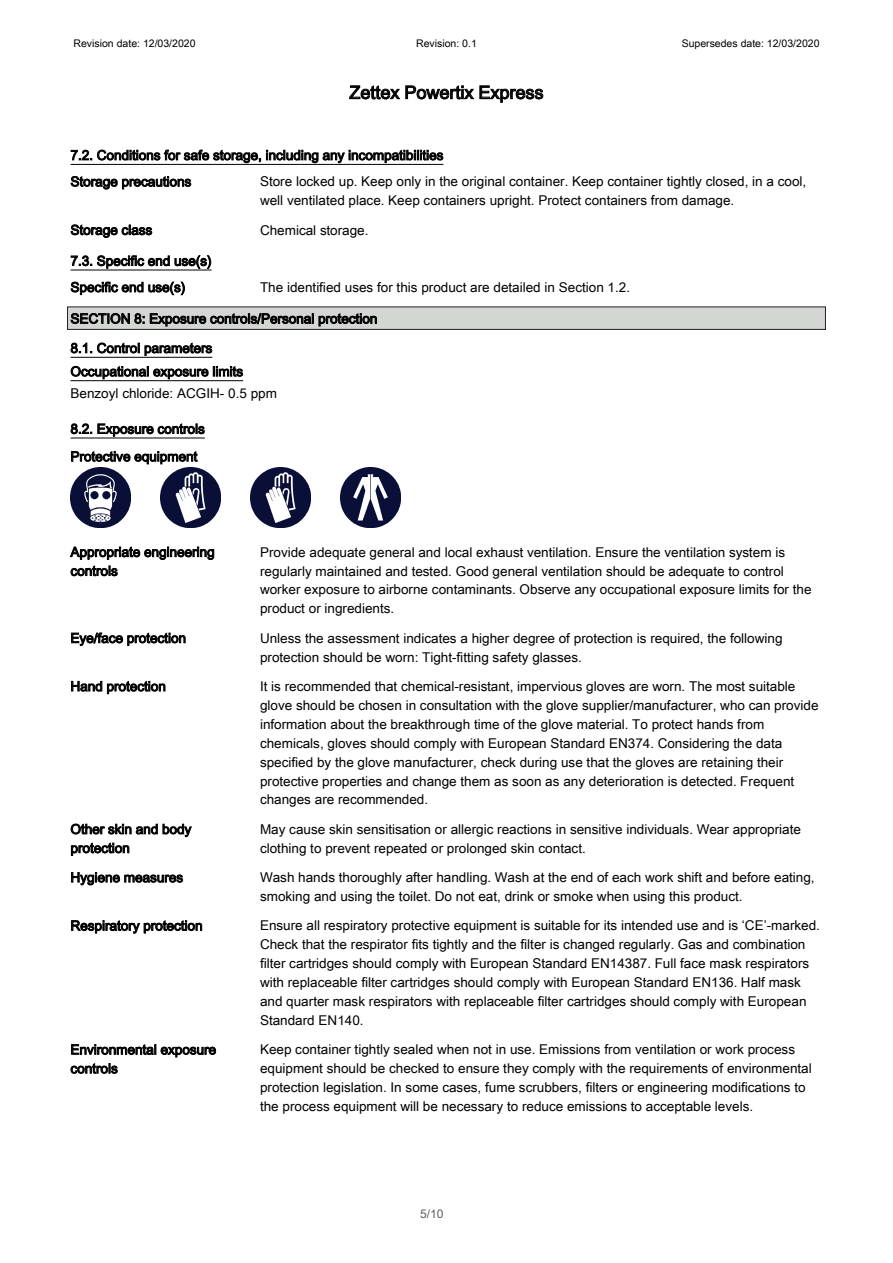
<style>
.page{position:relative;width:893px;height:1263px;background:#fff}
.page>*{position:absolute;margin:0;border:0;box-sizing:border-box;transform-origin:0 0}
.t1{font:18px "Arial Unicode MS";color:#000001}
.t2{font:13.5px/18.9px "Arial Unicode MS";color:#000001}
.t3{font:12px "Arial Unicode MS";color:#5a5e5f}
.t4{font:10.5px "Arial Unicode MS";color:#000001}
</style>
<div class="page">
<hr style="left:70px;top:164px;width:373px;height:1px;background:#000001">
<svg style="left:71px;top:150px;width:372px;height:13px"></svg>
<svg style="left:71px;top:176px;width:120px;height:14px"></svg>
<svg style="left:71px;top:224px;width:81px;height:14px"></svg>
<hr style="left:70px;top:270px;width:141px;height:1px;background:#000001">
<svg style="left:71px;top:255px;width:140px;height:14px"></svg>
<svg style="left:71px;top:281px;width:114px;height:14px"></svg>
<div style="left:67px;top:307px;width:758px;height:23px;background:#d4d6d4;border:1px solid #231f20"></div>
<svg style="left:71px;top:313px;width:73px;height:11px"></svg>
<svg style="left:150px;top:313px;width:227px;height:14px"></svg>
<hr style="left:70px;top:357px;width:142px;height:1px;background:#000001">
<svg style="left:71px;top:343px;width:141px;height:13px"></svg>
<hr style="left:70px;top:380px;width:173px;height:1px;background:#000001">
<svg style="left:71px;top:366px;width:172px;height:13px"></svg>
<hr style="left:70px;top:438px;width:135px;height:1px;background:#000001">
<svg style="left:71px;top:423px;width:134px;height:14px"></svg>
<svg style="left:71px;top:451px;width:127px;height:13px"></svg>
<img style="left:70px;top:467px;width:60px;height:60px">
<img style="left:161px;top:467px;width:60px;height:60px">
<img style="left:251px;top:467px;width:60px;height:60px">
<img style="left:341px;top:467px;width:60px;height:60px">
<svg style="left:70px;top:546px;width:144px;height:30px"></svg>
<svg style="left:71px;top:632px;width:115px;height:14px"></svg>
<svg style="left:71px;top:681px;width:94px;height:13px"></svg>
<svg style="left:71px;top:824px;width:121px;height:32px"></svg>
<svg style="left:71px;top:872px;width:112px;height:13px"></svg>
<svg style="left:71px;top:920px;width:131px;height:14px"></svg>
<svg style="left:71px;top:1044px;width:145px;height:13px"></svg>
<svg style="left:71px;top:1063px;width:47px;height:11px"></svg>
<svg style="left:349px;top:85px;width:194px;height:18px"></svg>
<p class="t4" style="left:74px;top:35px;width:123px">Revision date: 12/03/2020</p>
<p class="t4" style="left:416px;top:35px;width:62px">Revision: 0.1</p>
<p class="t4" style="left:681px;top:35px;width:139px">Supersedes date: 12/03/2020</p>
<h1 class="t1" style="left:349px;top:79px;width:196px">Zettex Powertix Express</h1>
<p class="t2" style="left:70px;top:142px;width:374px;line-height:26.4px">7.2. Conditions for safe storage, including any incompatibilities<br>Storage precautions</p>
<p class="t2" style="left:260px;top:172px;width:548px">Store locked up. Keep only in the original container. Keep container tightly closed, in a cool, well ventilated place. Keep containers upright. Protect containers from damage.</p>
<p class="t2" style="left:70px;top:220px;width:83px">Storage class</p>
<p class="t2" style="left:260px;top:220px;width:110px">Chemical storage.</p>
<p class="t2" style="left:70px;top:247px;width:142px;line-height:26.4px">7.3. Specific end use(s)<br>Specific end use(s)</p>
<p class="t2" style="left:260px;top:277px;width:371px">The identified uses for this product are detailed in Section 1.2.</p>
<p class="t2" style="left:70px;top:304px;width:308px;line-height:29.4px">SECTION 8: Exposure controls/Personal protection<br>8.1. Control parameters</p>
<p class="t2" style="left:70px;top:360px;width:208px;line-height:21.9px">Occupational exposure limits<br>Benzoyl chloride: ACGIH- 0.5 ppm</p>
<p class="t2" style="left:70px;top:415px;width:136px;line-height:27.8px">8.2. Exposure controls<br>Protective equipment</p>
<p class="t2" style="left:70px;top:542px;width:146px">Appropriate engineering controls</p>
<p class="t2" style="left:260px;top:542px;width:553px">Provide adequate general and local exhaust ventilation. Ensure the ventilation system is regularly maintained and tested. Good general ventilation should be adequate to control worker exposure to airborne contaminants. Observe any occupational exposure limits for the product or ingredients.</p>
<p class="t2" style="left:70px;top:628px;width:117px">Eye/face protection</p>
<p class="t2" style="left:260px;top:628px;width:524px">Unless the assessment indicates a higher degree of protection is required, the following protection should be worn: Tight-fitting safety glasses.</p>
<p class="t2" style="left:70px;top:677px;width:97px">Hand protection</p>
<p class="t2" style="left:260px;top:677px;width:560px">It is recommended that chemical-resistant, impervious gloves are worn. The most suitable glove should be chosen in consultation with the glove supplier/manufacturer, who can provide information about the breakthrough time of the glove material. To protect hands from chemicals, gloves should comply with European Standard EN374. Considering the data specified by the glove manufacturer, check during use that the gloves are retaining their protective properties and change them as soon as any deterioration is detected. Frequent changes are recommended.</p>
<p class="t2" style="left:70px;top:819px;width:122px">Other skin and body protection</p>
<p class="t2" style="left:260px;top:819px;width:542px">May cause skin sensitisation or allergic reactions in sensitive individuals. Wear appropriate clothing to prevent repeated or prolonged skin contact.</p>
<p class="t2" style="left:70px;top:868px;width:114px">Hygiene measures</p>
<p class="t2" style="left:260px;top:868px;width:556px">Wash hands thoroughly after handling. Wash at the end of each work shift and before eating, smoking and using the toilet. Do not eat, drink or smoke when using this product.</p>
<p class="t2" style="left:70px;top:916px;width:133px">Respiratory protection</p>
<p class="t2" style="left:260px;top:916px;width:561px">Ensure all respiratory protective equipment is suitable for its intended use and is ‘CE’-marked.<br>Check that the respirator fits tightly and the filter is changed regularly. Gas and combination filter cartridges should comply with European Standard EN14387. Full face mask respirators with replaceable filter cartridges should comply with European Standard EN136. Half mask and quarter mask respirators with replaceable filter cartridges should comply with European Standard EN140.</p>
<p class="t2" style="left:70px;top:1040px;width:147px">Environmental exposure controls</p>
<p class="t2" style="left:260px;top:1040px;width:553px">Keep container tightly sealed when not in use. Emissions from ventilation or work process equipment should be checked to ensure they comply with the requirements of environmental protection legislation. In some cases, fume scrubbers, filters or engineering modifications to the process equipment will be necessary to reduce emissions to acceptable levels.</p>
<p class="t3" style="left:420px;top:1205px;width:25px">5/10</p>
</div>
